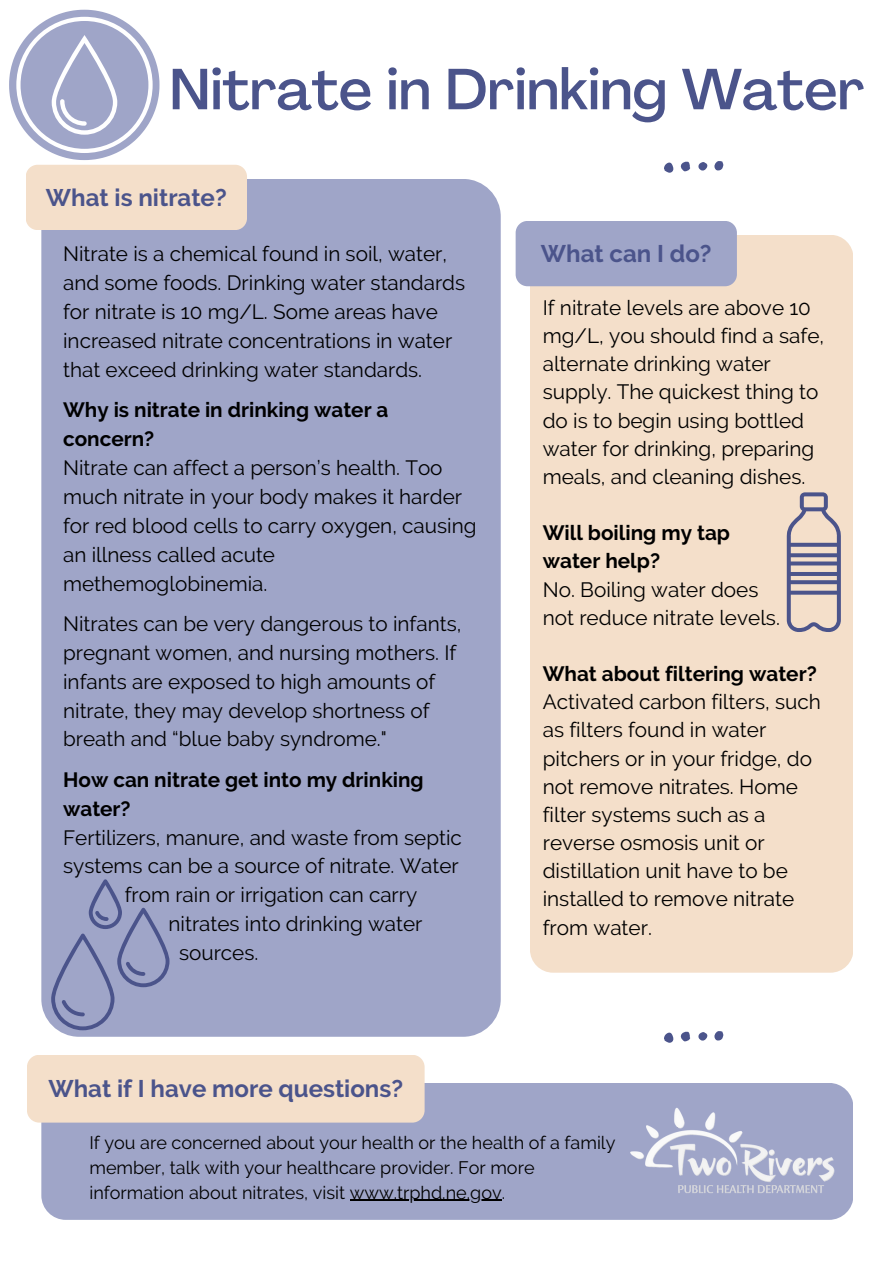
<style>
.page{position:relative;width:894px;height:1264px;background:#fff}
.page>*{position:absolute;margin:0;border:0;box-sizing:border-box;transform-origin:0 0}
.t1{font:500 57px "Agrandir";color:#4b548b}
.t2{font:700 24px "Raleway";color:#4b548b}
.t3{font:20.7px/28.2px "Raleway";color:#000}
.t4{font:700 20.7px/28.8px "Raleway";color:#000}
.t5{font:18px/24.8px "Raleway";color:#000}
</style>
<div class="page">
<div style="left:530px;top:235px;width:322px;height:737px;background:#f4dfca;border-radius:23px"></div>
<div style="left:41px;top:1082px;width:812px;height:137px;background:#9fa5c8;border-radius:24px"></div>
<div style="left:41px;top:179px;width:459px;height:857px;background:#9fa5c8;border-radius:38px"></div>
<svg style="left:664px;top:1031px;width:59px;height:11px"></svg>
<svg style="left:9px;top:10px;width:150px;height:150px"></svg>
<div style="left:515px;top:221px;width:221px;height:65px;background:#9fa5c8;border-radius:12px"></div>
<svg style="left:51px;top:879px;width:118px;height:151px"></svg>
<div style="left:26px;top:165px;width:221px;height:65px;background:#f4dfca;border-radius:12px"></div>
<svg style="left:664px;top:161px;width:59px;height:12px"></svg>
<svg style="left:786px;top:492px;width:54px;height:140px"></svg>
<img style="left:606px;top:1082px;width:247px;height:138px">
<div style="left:27px;top:1054px;width:397px;height:68px;background:#f4dfca;border-radius:12px"></div>
<hr style="left:349px;top:1199px;width:152px;height:1px;background:#000">
<h1 class="t1" style="left:169px;top:66px;width:696px">Nitrate in Drinking Water</h1>
<p class="t2" style="left:46px;top:183px;width:182px">What is nitrate?</p>
<p class="t3" style="left:63px;top:240px;width:403px;line-height:28.8px">Nitrate is a chemical found in soil, water, and some foods. Drinking water standards for nitrate is 10 mg/L. Some areas have increased nitrate concentrations in water that exceed drinking water standards.</p>
<p class="t4" style="left:63px;top:395px;width:327px">Why is nitrate in drinking water a concern?</p>
<p class="t3" style="left:63px;top:453px;width:415px;line-height:28.8px">Nitrate can affect a person’s health. Too much nitrate in your body makes it harder for red blood cells to carry oxygen, causing an illness called acute methemoglobinemia.</p>
<p class="t3" style="left:63px;top:609px;width:399px;line-height:28.8px">Nitrates can be very dangerous to infants, pregnant women, and nursing mothers. If infants are exposed to high amounts of nitrate, they may develop shortness of breath and “blue baby syndrome."</p>
<p class="t4" style="left:63px;top:765px;width:362px">How can nitrate get into my drinking water?</p>
<p class="t3" style="left:63px;top:823px;width:400px">Fertilizers, manure, and waste from septic</p>
<p class="t3" style="left:63px;top:852px;width:397px">systems can be a source of nitrate. Water</p>
<p class="t3" style="left:125px;top:880px;width:294px">from rain or irrigation can carry</p>
<p class="t3" style="left:168px;top:909px;width:255px">nitrates into drinking water</p>
<p class="t3" style="left:179px;top:938px;width:81px">sources.</p>
<p class="t2" style="left:541px;top:239px;width:172px">What can I do?</p>
<p class="t3" style="left:542px;top:293px;width:283px">If nitrate levels are above 10 mg/L, you should find a safe, alternate drinking water supply. The quickest thing to do is to begin using bottled water for drinking, preparing meals, and cleaning dishes.</p>
<p class="t4" style="left:542px;top:519px;width:189px;line-height:28.2px">Will boiling my tap water help?</p>
<p class="t3" style="left:542px;top:575px;width:239px">No. Boiling water does not reduce nitrate levels.</p>
<p class="t4" style="left:542px;top:659px;width:275px">What about filtering water?</p>
<p class="t3" style="left:542px;top:687px;width:279px">Activated carbon filters, such as filters found in water pitchers or in your fridge, do not remove nitrates. Home filter systems such as a reverse osmosis unit or distillation unit have to be installed to remove nitrate from water.</p>
<p class="t2" style="left:48px;top:1074px;width:356px">What if I have more questions?</p>
<p class="t5" style="left:89px;top:1130px;width:527px">If you are concerned about your health or the health of a family member, talk with your healthcare provider. For more information about nitrates, visit www.trphd.ne.gov.</p>
</div>
